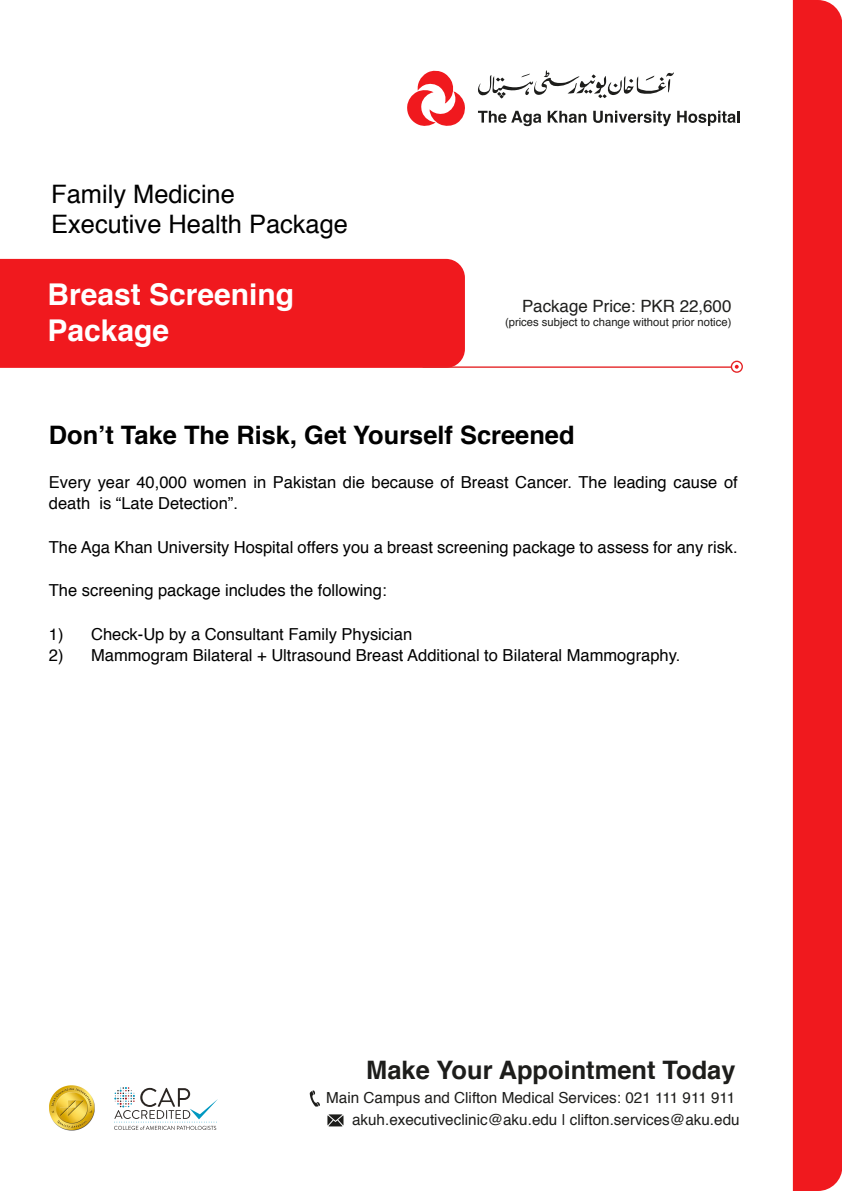
<style>
.page{position:relative;width:842px;height:1191px;background:#fff}
.page>*{position:absolute;margin:0;border:0;box-sizing:border-box;transform-origin:0 0}
.t1{font:700 30px/36px "Helvetica";color:#fff}
.t2{font:25.4px/30.6px "Helvetica";color:#000}
.t3{font:700 25.4px "Helvetica";color:#000}
.t4{font:700 25.4px "Helvetica";color:#1d1d1b}
.t5{font:16.8px "Helvetica";color:#1e1e1c}
.t6{font:16.6px/21.8px "Helvetica";color:#000}
.t7{font:15.2px "Helvetica";color:#1d1d1b}
.t8{font:11.2px "Helvetica";color:#1e1e1c}
</style>
<div class="page">
<svg style="left:478px;top:70px;width:196px;height:28px"></svg>
<svg style="left:407px;top:70px;width:58px;height:56px"></svg>
<svg style="left:478px;top:111px;width:63px;height:15px"></svg>
<svg style="left:548px;top:111px;width:38px;height:12px"></svg>
<svg style="left:593px;top:111px;width:78px;height:15px"></svg>
<svg style="left:677px;top:111px;width:62px;height:15px"></svg>
<div style="left:793px;top:0;width:49px;height:1191px;background:#f0191e"></div>
<div style="left:0;top:259px;width:465px;height:109px;background:#f0191e"></div>
<hr style="left:423px;top:366px;width:308px;height:2px;background:#e52527">
<svg style="left:731px;top:361px;width:11px;height:11px"></svg>
<div style="left:731px;top:361px;width:12px;height:12px;border:1px solid #e52527;border-radius:50%"></div>
<svg style="left:735px;top:365px;width:4px;height:4px"></svg>
<svg style="left:114px;top:1087px;width:104px;height:43px"></svg>
<img style="left:49px;top:1085px;width:45px;height:46px">
<svg style="left:310px;top:1090px;width:10px;height:16px"></svg>
<svg style="left:327px;top:1114px;width:16px;height:12px"></svg>
<h2 class="t2" style="left:51px;top:179px;width:298px">Family Medicine<br>Executive Health Package</h2>
<h1 class="t1" style="left:48px;top:277px;width:248px">Breast Screening<br>Package</h1>
<p class="t5" style="left:522px;top:293px;width:211px">Package Price: PKR 22,600</p>
<p class="t8" style="left:505px;top:314px;width:228px">(prices subject to change without prior notice)</p>
<h2 class="t3" style="left:49px;top:414px;width:527px">Don’t Take The Risk, Get Yourself Screened</h2>
<p class="t6" style="left:49px;top:471px;width:690px">Every year 40,000 women in Pakistan die because of Breast Cancer. The leading cause of death is “Late Detection”.</p>
<p class="t6" style="left:49px;top:536px;width:690px">The Aga Khan University Hospital offers you a breast screening package to assess for any risk.</p>
<p class="t6" style="left:49px;top:580px;width:339px">The screening package includes the following:</p>
<p class="t6" style="left:49px;top:623px;width:365px">1) Check-Up by a Consultant Family Physician</p>
<p class="t6" style="left:49px;top:645px;width:633px">2) Mammogram Bilateral + Ultrasound Breast Additional to Bilateral Mammography.</p>
<h2 class="t4" style="left:366px;top:1049px;width:371px">Make Your Appointment Today</h2>
<p class="t7" style="left:352px;top:1107px;width:389px">akuh.executiveclinic@aku.edu | clifton.services@aku.edu</p>
<p class="t7" style="left:326px;top:1086px;width:411px">Main Campus and Clifton Medical Services: 021 111 911 911</p>
</div>
